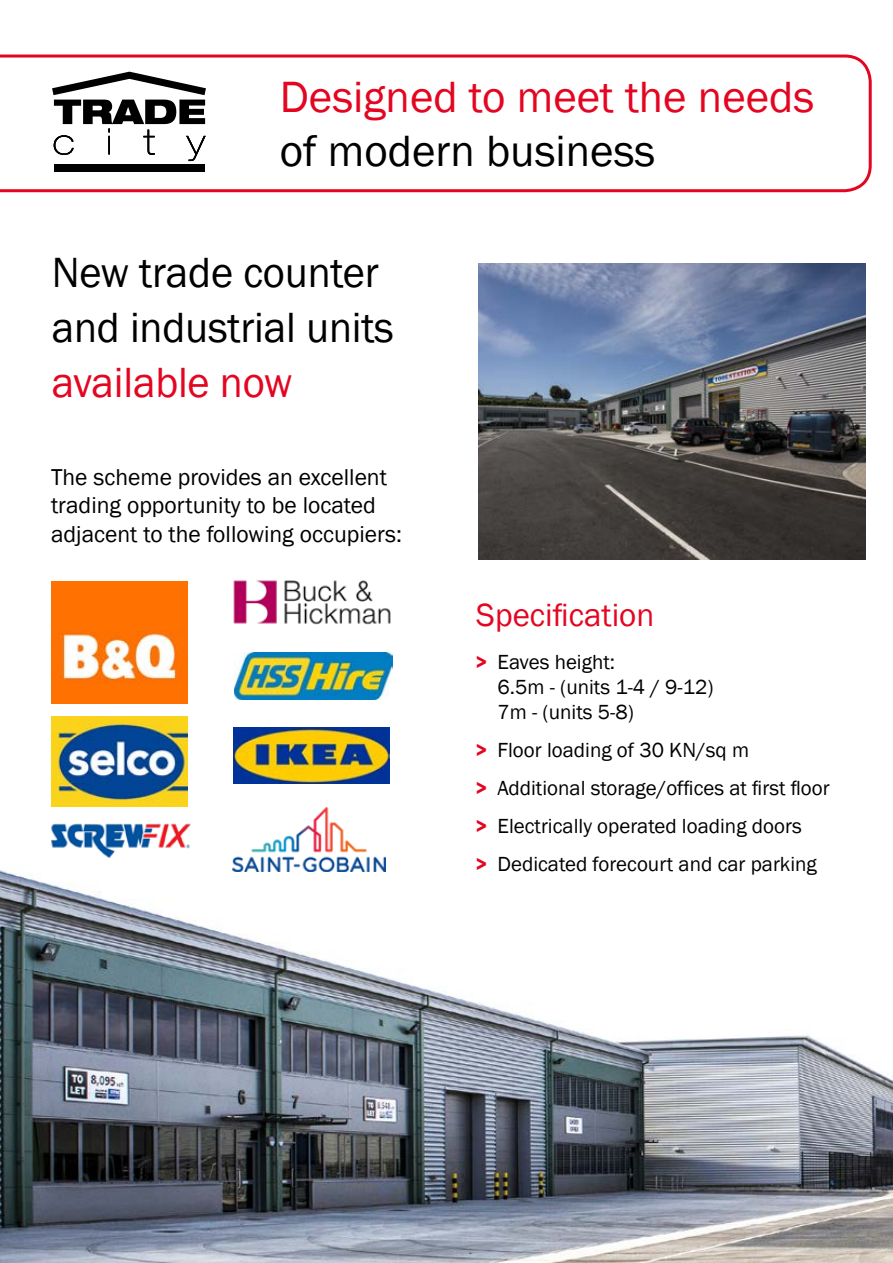
<style>
.page{position:relative;width:893px;height:1263px;background:#fff}
.page>*{position:absolute;margin:0;border:0;box-sizing:border-box;transform-origin:0 0}
.t1{font:45px "Franklin Gothic";color:#e40521}
.t2{font:45px "Franklin Gothic";color:#000}
.t3{font:43.5px/55.1px "Franklin Gothic";letter-spacing:-.005em;color:#000}
.t4{font:43.5px "Franklin Gothic";letter-spacing:-.005em;color:#e40521}
.t5{font:33px "Franklin Gothic";color:#e40521}
.t6{font:23.7px/28.3px "Franklin Gothic";color:#000}
.t7{font:21px/38px "Franklin Gothic";color:#000}
.s1{font-weight:600;font-stretch:condensed;color:#e40521}
</style>
<div class="page">
<img style="left:0;top:807px;width:893px;height:456px">
<img style="left:478px;top:264px;width:387px;height:295px">
<svg style="left:0;top:54px;width:872px;height:139px"></svg>
<div style="left:54px;top:164px;width:151px;height:7px;background:#000"></div>
<svg style="left:52px;top:72px;width:154px;height:89px"></svg>
<img style="left:233px;top:808px;width:153px;height:64px">
<img style="left:47px;top:822px;width:146px;height:37px">
<img style="left:234px;top:652px;width:159px;height:47px">
<img style="left:233px;top:580px;width:158px;height:45px">
<img style="left:233px;top:727px;width:157px;height:56px">
<img style="left:51px;top:581px;width:137px;height:123px">
<img style="left:51px;top:716px;width:137px;height:91px">
<h1 class="t1" style="left:280px;top:69px;width:536px">Designed to meet the needs</h1>
<h1 class="t2" style="left:280px;top:123px;width:377px">of modern business</h1>
<h2 class="t3" style="left:52px;top:246px;width:344px">New trade counter and industrial units</h2>
<h2 class="t4" style="left:52px;top:355px;width:242px">available now</h2>
<p class="t6" style="left:51px;top:463px;width:352px">The scheme provides an excellent trading opportunity to be located adjacent to the following occupiers:</p>
<h3 class="t5" style="left:476px;top:595px;width:180px">Specification</h3>
<p class="t7" style="left:497px;top:649px;width:218px;line-height:25.2px;text-indent:-21px"><span class="s1">&gt;</span> Eaves height:<br>6.5m - (units 1-4 / 9-12)<br>7m - (units 5-8)</p>
<p class="t7" style="left:476px;top:731px;width:355px"><span class="s1">&gt;</span> Floor loading of 30 KN/sq m<br><span class="s1">&gt;</span> Additional storage/offices at first floor <span class="s1">&gt;</span> Electrically operated loading doors<br><span class="s1">&gt;</span> Dedicated forecourt and car parking</p>
</div>
